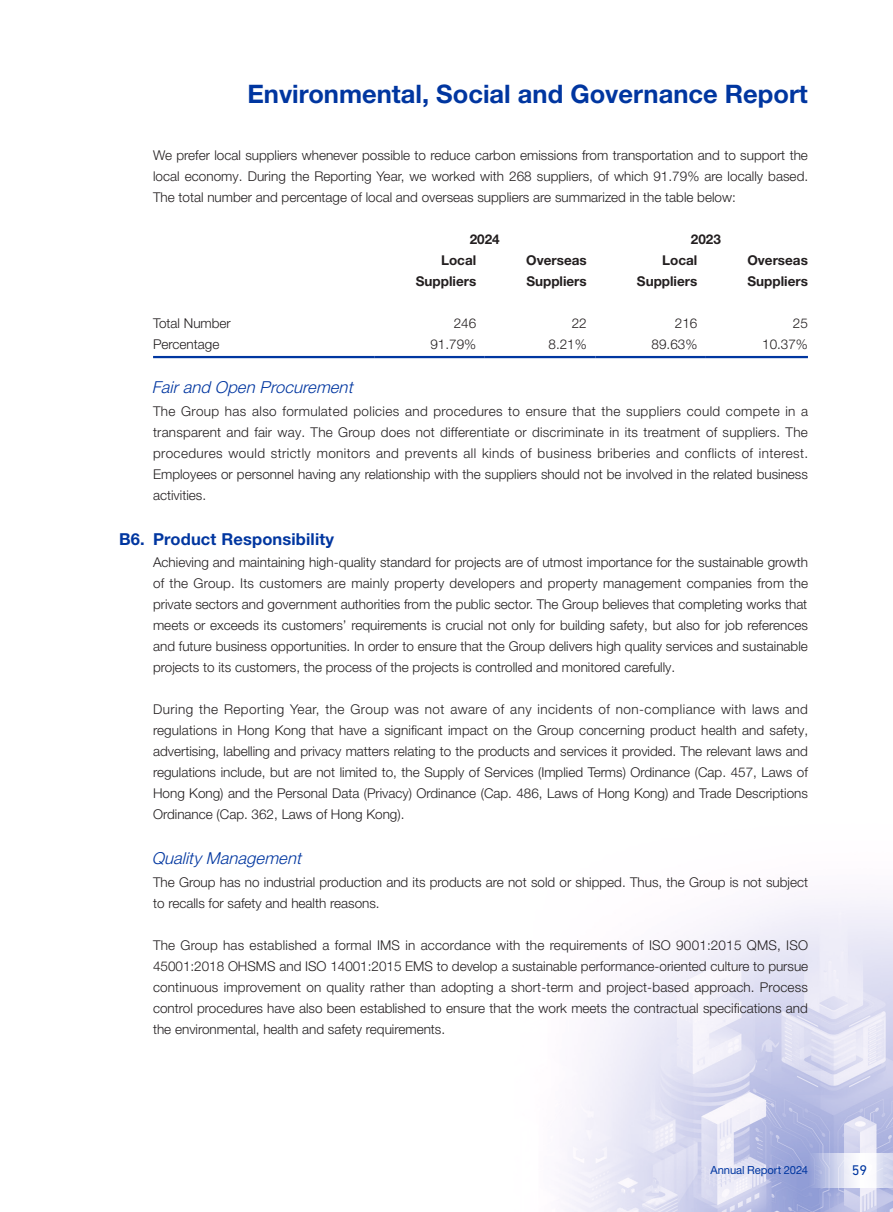
<style>
.page{position:relative;width:893px;height:1212px;background:#fff}
.page>*{position:absolute;margin:0;border:0;box-sizing:border-box;transform-origin:0 0}
.t1{font:700 25.5px "Helvetica Neue LT Pro";color:#0036a0}
._03_Heading_3{font:italic 300 16.5px "Helvetica Neue LT Pro";color:#0036a0}
._02_Heading_2{font:700 16.5px "Helvetica Neue LT Pro";letter-spacing:.01em;color:#0036a0}
.t2{font:14.25px "DIN Next LT Pro";color:#0036a0}
._00_Body_text{font:300 13.5px/21px "Helvetica Neue LT Pro";color:#231f20;text-align:justify}
._50_Table_Body{font:700 13.5px/21px "Helvetica Neue LT Pro";color:#231f20;text-align:right}
._50_Table_Body-2{font:300 13.5px "Helvetica Neue LT Pro";color:#231f20}
.t3{font:11.25px "Helvetica Neue LT Pro";letter-spacing:-.01em;color:#0036a0}
</style>
<div class="page">
<img style="left:153px;top:355px;width:740px;height:857px">
<svg style="left:809px;top:1153px;width:84px;height:34px"></svg>
<hr style="left:153px;top:356px;width:221px;height:2px;background:#0036a0">
<hr style="left:374px;top:356px;width:111px;height:2px;background:#0036a0">
<hr style="left:485px;top:356px;width:110px;height:2px;background:#0036a0">
<hr style="left:595px;top:356px;width:111px;height:2px;background:#0036a0">
<hr style="left:706px;top:356px;width:102px;height:2px;background:#0036a0">
<h1 class="t1" style="left:247px;top:78px;width:562px">Environmental, Social and Governance Report</h1>
<p class="_00_Body_text" style="left:153px;top:145px;width:657px">We prefer local suppliers whenever possible to reduce carbon emissions from transportation and to support the local economy. During the Reporting Year, we worked with 268 suppliers, of which 91.79% are locally based.<br>The total number and percentage of local and overseas suppliers are summarized in the table below:</p>
<p class="_50_Table_Body" style="left:470px;top:229px;width:32px">2024</p>
<p class="_50_Table_Body" style="left:691px;top:229px;width:32px">2023</p>
<p class="_50_Table_Body" style="left:416px;top:250px;width:62px">Local<br>Suppliers</p>
<p class="_50_Table_Body" style="left:526px;top:250px;width:62px;text-align:left">Overseas<br>Suppliers</p>
<p class="_50_Table_Body" style="left:637px;top:250px;width:62px">Local<br>Suppliers</p>
<p class="_50_Table_Body" style="left:747px;top:250px;width:62px;text-align:left">Overseas<br>Suppliers</p>
<p class="_50_Table_Body-2" style="left:153px;top:315px;width:79px">Total Number</p>
<p class="_50_Table_Body-2" style="left:454px;top:315px;width:24px">246</p>
<p class="_50_Table_Body-2" style="left:572px;top:315px;width:17px">22</p>
<p class="_50_Table_Body-2" style="left:675px;top:315px;width:24px">216</p>
<p class="_50_Table_Body-2" style="left:793px;top:315px;width:17px">25</p>
<p class="_50_Table_Body-2" style="left:153px;top:336px;width:68px">Percentage</p>
<p class="_50_Table_Body-2" style="left:430px;top:336px;width:47px">91.79%</p>
<p class="_50_Table_Body-2" style="left:548px;top:336px;width:40px">8.21%</p>
<p class="_50_Table_Body-2" style="left:652px;top:336px;width:47px">89.63%</p>
<p class="_50_Table_Body-2" style="left:762px;top:336px;width:47px">10.37%</p>
<p class="_03_Heading_3" style="left:152px;top:377px;width:207px">Fairand Open Procurement</p>
<p class="_00_Body_text" style="left:153px;top:400px;width:657px">The Group has also formulated policies and procedures to ensure that the suppliers could compete in a transparent and fair way. The Group does not differentiate or discriminate in its treatment of suppliers. The procedures would strictly monitors and prevents all kinds of business briberies and conflicts of interest.<br>Employees or personnel having any relationship with the suppliers should not be involved in the related business activities.</p>
<p class="_02_Heading_2" style="left:119px;top:528px;width:216px">B6. Product Responsibility</p>
<p class="_00_Body_text" style="left:153px;top:552px;width:657px">Achieving and maintaining high-quality standard for projects are of utmost importance for the sustainable growth of the Group. Its customers are mainly property developers and property management companies from the private sectors and government authorities from the public sector. The Group believes that completing works that meets or exceeds its customers’ requirements is crucial not only for building safety, but also for job references and future business opportunities. In order to ensure that the Group delivers high quality services and sustainable projects to its customers, the process of the projects is controlled and monitored carefully.</p>
<p class="_00_Body_text" style="left:153px;top:699px;width:657px">During the Reporting Year, the Group was not aware of any incidents of non-compliance with laws and regulations in Hong Kong that have a significant impact on the Group concerning product health and safety, advertising, labelling and privacy matters relating to the products and services it provided. The relevant laws and regulations include, but are not limited to, the Supply of Services (Implied Terms) Ordinance (Cap. 457, Laws of Hong Kong) and the Personal Data (Privacy) Ordinance (Cap. 486, Laws of Hong Kong) and Trade Descriptions Ordinance (Cap. 362, Laws of Hong Kong).</p>
<p class="_03_Heading_3" style="left:152px;top:848px;width:155px">Quality Management</p>
<p class="_00_Body_text" style="left:153px;top:871px;width:656px">The Group has no industrial production and its products are not sold or shipped. Thus, the Group is not subject to recalls for safety and health reasons.</p>
<p class="_00_Body_text" style="left:153px;top:934px;width:657px">The Group has established a formal IMS in accordance with the requirements of ISO 9001:2015 QMS, ISO 45001:2018 OHSMS and ISO 14001:2015 EMS to develop a sustainable performance-oriented culture to pursue continuous improvement on quality rather than adopting a short-term and project-based approach. Process control procedures have also been established to ensure that the work meets the contractual specifications and the environmental, health and safety requirements.</p>
<p class="t3" style="left:710px;top:1163px;width:99px">Annual Report 2024</p>
<p class="t2" style="left:852px;top:1162px;width:17px">59</p>
</div>
